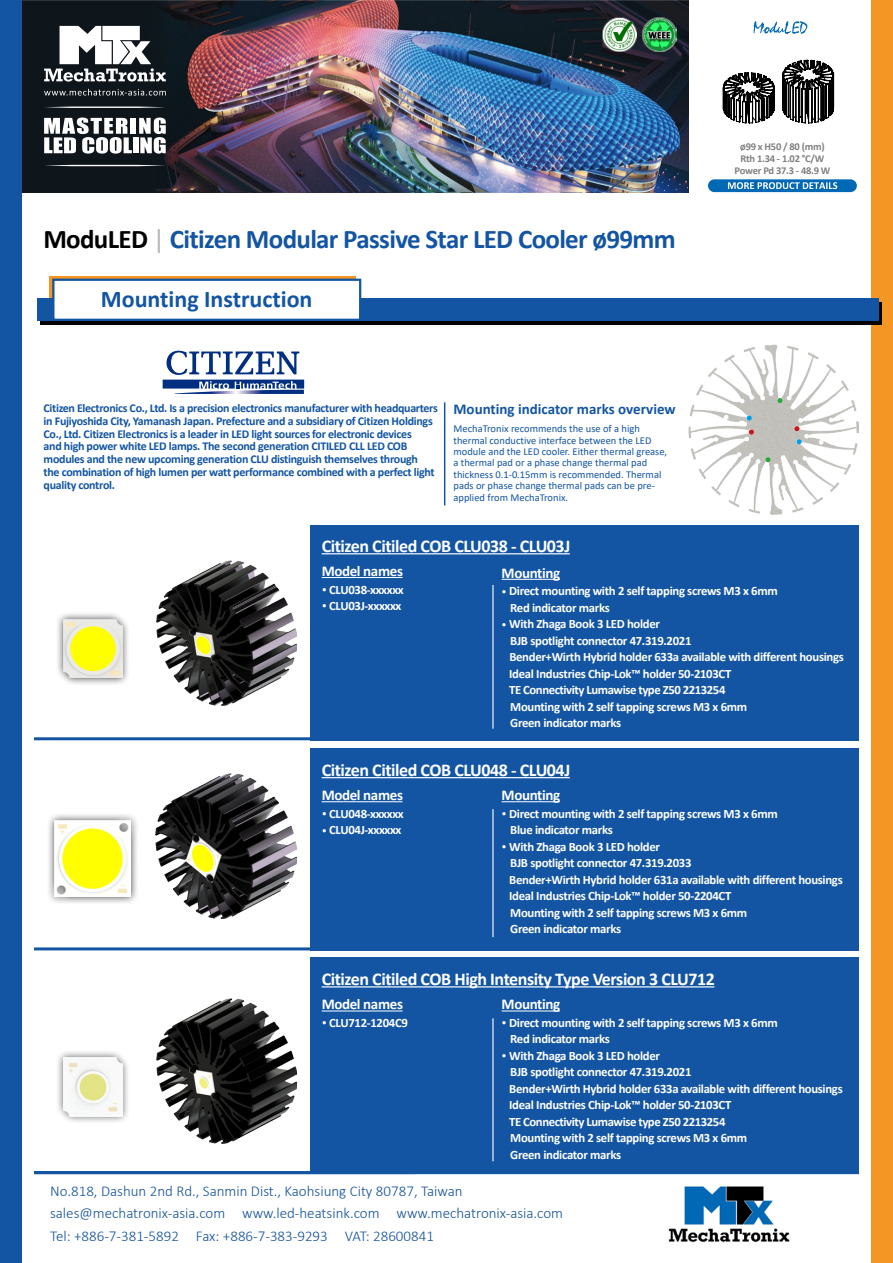
<style>
.page{position:relative;width:893px;height:1263px;background:#fff}
.page>*{position:absolute;margin:0;border:0;box-sizing:border-box;transform-origin:0 0}
.t1{font:700 27px "Calibri";letter-spacing:-.025em;color:#1355a3}
.t2{font:700 24px "Calibri";color:#1355a3}
.t3{font:700 18px "Calibri";letter-spacing:-.025em;color:#fff}
.t4{font:300 15px/22.5px "Calibri";color:#125198}
.t5{font:700 15px "Calibri";letter-spacing:-.025em;color:#fff}
.t6{font:700 15px "Calibri";color:#1355a3}
.t7{font:700 12.75px/16.5px "Calibri";letter-spacing:-.025em;color:#fff}
.t8{font:700 12px/12.8px "Calibri";letter-spacing:-.025em;color:#1355a3}
.t9{font:10.5px/11.4px "Calibri";color:#1355a3}
.t10{font:700 10.5px/12px "Calibri";letter-spacing:-.025em;color:#808080;text-align:center}
.s1{color:#000}
.s2{font-weight:400;color:#b5b6b6}
.s3{font-weight:400;font-size:10.5px}
</style>
<div class="page">
<img style="left:21px;top:0;width:668px;height:192px">
<div style="left:872px;top:0;width:21px;height:1263px;background:#f49624"></div>
<div style="left:0;top:0;width:21px;height:1263px;background:#1355a3"></div>
<img style="left:668px;top:1186px;width:122px;height:57px">
<img style="left:602px;top:17px;width:34px;height:34px">
<img style="left:642px;top:17px;width:34px;height:34px">
<svg style="left:44px;top:26px;width:122px;height:56px"></svg>
<svg style="left:44px;top:89px;width:122px;height:7px"></svg>
<svg style="left:44px;top:107px;width:122px;height:1px"></svg>
<svg style="left:44px;top:165px;width:122px;height:1px"></svg>
<div style="left:131px;top:118px;width:5px;height:16px;background:#fff"></div>
<svg style="left:44px;top:118px;width:88px;height:36px"></svg>
<div style="left:133px;top:137px;width:5px;height:16px;background:#fff"></div>
<svg style="left:139px;top:118px;width:27px;height:36px"></svg>
<div style="left:708px;top:179px;width:149px;height:13px;background:#0068b4;border-radius:6px"></div>
<svg style="left:728px;top:182px;width:109px;height:7px"></svg>
<svg style="left:754px;top:21px;width:53px;height:13px"></svg>
<svg style="left:723px;top:60px;width:111px;height:63px"></svg>
<svg style="left:49px;top:276px;width:307px;height:22px"></svg>
<svg style="left:40px;top:302px;width:842px;height:22px;background:#030e1b"></svg>
<div style="left:37px;top:298px;width:842px;height:22px;background:#1355a3"></div>
<div style="left:52px;top:279px;width:309px;height:42px;background:#fff;border:2px solid #1355a3"></div>
<hr style="left:444px;top:402px;width:1px;height:103px;background:#1355a3">
<img style="left:689px;top:344px;width:170px;height:170px">
<svg style="left:794px;top:426px;width:5px;height:5px"></svg>
<svg style="left:777px;top:398px;width:5px;height:5px"></svg>
<svg style="left:765px;top:457px;width:5px;height:5px"></svg>
<svg style="left:749px;top:429px;width:5px;height:6px"></svg>
<svg style="left:747px;top:415px;width:5px;height:5px"></svg>
<svg style="left:796px;top:439px;width:5px;height:5px"></svg>
<div style="left:311px;top:525px;width:548px;height:215px;background:#1355a3"></div>
<div style="left:311px;top:748px;width:548px;height:202px;background:#1355a3"></div>
<hr style="left:322px;top:577px;width:81px;height:1px;background:#fff">
<hr style="left:322px;top:801px;width:81px;height:1px;background:#fff">
<hr style="left:492px;top:585px;width:2px;height:144px;background:#fff">
<hr style="left:492px;top:809px;width:2px;height:128px;background:#fff">
<hr style="left:322px;top:553px;width:248px;height:1px;background:#fff">
<hr style="left:322px;top:777px;width:248px;height:1px;background:#fff">
<hr style="left:34px;top:737px;width:382px;height:3px;background:#1355a3">
<hr style="left:34px;top:947px;width:382px;height:3px;background:#1355a3">
<hr style="left:502px;top:579px;width:58px;height:1px;background:#fff">
<hr style="left:502px;top:801px;width:58px;height:1px;background:#fff">
<div style="left:55px;top:611px;width:75px;height:75px;background:#000;opacity:.75"></div>
<img style="left:63px;top:619px;width:59px;height:59px">
<div style="left:47px;top:813px;width:92px;height:92px;background:#000;opacity:.75"></div>
<img style="left:55px;top:821px;width:76px;height:76px">
<img style="left:156px;top:561px;width:141px;height:144px">
<img style="left:156px;top:774px;width:141px;height:144px">
<svg style="left:163px;top:351px;width:141px;height:43px"></svg>
<div style="left:55px;top:1049px;width:75px;height:75px;background:#000;opacity:.65"></div>
<img style="left:63px;top:1058px;width:59px;height:58px">
<div style="left:311px;top:957px;width:548px;height:217px;background:#1355a3"></div>
<hr style="left:322px;top:1010px;width:81px;height:1px;background:#fff">
<hr style="left:492px;top:1018px;width:2px;height:143px;background:#fff">
<hr style="left:322px;top:986px;width:392px;height:1px;background:#fff">
<hr style="left:34px;top:1171px;width:382px;height:3px;background:#1355a3">
<hr style="left:502px;top:1010px;width:58px;height:1px;background:#fff">
<img style="left:156px;top:999px;width:141px;height:144px">
<p class="t1" style="left:43px;top:220px;width:634px"><span class="s1">ModuLED</span> <span class="s2">|</span> Citizen Modular Passive Star LED Cooler ø99mm</p>
<p class="t2" style="left:101px;top:282px;width:213px">Mounting Instruction</p>
<p class="t8" style="left:44px;top:402px;width:396px">Citizen Electronics Co., Ltd. Is a precision electronics manufacturer with headquarters in Fujiyoshida City, Yamanash Japan. Prefecture and a subsidiary of Citizen Holdings Co., Ltd. Citizen Electronics is a leader in LED light sources for electronic devices<br>and high power white LED lamps. The second generation CITILED CLL LED COB modules and the new upcoming generation CLU distinguish themselves through<br>the combination of high lumen per watt performance combined with a perfect light quality control.</p>
<p class="t6" style="left:453px;top:398px;width:224px">Mounting indicator marks overview</p>
<p class="t9" style="left:453px;top:423px;width:215px">MechaTronix recommends the use of a high thermal conductive interface between the LED module and the LED cooler. Either thermal grease, a thermal pad or a phase change thermal pad thickness 0.1-0.15mm is recommended. Thermal pads or phase change thermal pads can be pre&shy;applied from MechaTronix.</p>
<p class="t3" style="left:322px;top:533px;width:250px">Citizen Citiled COB CLU038 - CLU03J</p>
<p class="t10" style="left:734px;top:140px;width:97px">ø99 x H50 / 80 (mm)<br>Rth 1.34 - 1.02 °C/W<br>Power Pd 37.3 - 48.9 W</p>
<p class="t5" style="left:322px;top:560px;width:83px">Model names</p>
<p class="t7" style="left:322px;top:581px;width:84px"><span class="s3">•</span> CLU038-xxxxxx</p>
<p class="t7" style="left:322px;top:597px;width:81px"><span class="s3">•</span> CLU03J-xxxxxx</p>
<p class="t5" style="left:502px;top:562px;width:60px">Mounting</p>
<p class="t7" style="left:502px;top:583px;width:278px"><span class="s3">•</span> Direct mounting with 2 self tapping screws M3 x 6mm</p>
<p class="t7" style="left:510px;top:599px;width:101px">Red indicator marks</p>
<p class="t7" style="left:502px;top:616px;width:160px"><span class="s3">•</span> With Zhaga Book 3 LED holder</p>
<p class="t7" style="left:510px;top:632px;width:183px">BJB spotlight connector 47.319.2021</p>
<p class="t7" style="left:509px;top:649px;width:336px">Bender+Wirth Hybrid holder 633a available with different housings Ideal Industries Chip-Lok™ holder 50-2103CT<br>TE Connectivity Lumawise type Z50 2213254<br>Mounting with 2 self tapping screws M3 x 6mm</p>
<p class="t7" style="left:510px;top:715px;width:112px">Green indicator marks</p>
<p class="t3" style="left:322px;top:757px;width:250px">Citizen Citiled COB CLU048 - CLU04J</p>
<p class="t5" style="left:322px;top:784px;width:83px">Model names</p>
<p class="t7" style="left:322px;top:805px;width:84px"><span class="s3">•</span> CLU048-xxxxxx</p>
<p class="t7" style="left:322px;top:821px;width:81px"><span class="s3">•</span> CLU04J-xxxxxx</p>
<p class="t5" style="left:502px;top:784px;width:60px">Mounting</p>
<p class="t7" style="left:502px;top:805px;width:278px"><span class="s3">•</span> Direct mounting with 2 self tapping screws M3 x 6mm</p>
<p class="t7" style="left:510px;top:821px;width:104px">Blue indicator marks</p>
<p class="t7" style="left:502px;top:838px;width:160px"><span class="s3">•</span> With Zhaga Book 3 LED holder</p>
<p class="t7" style="left:509px;top:854px;width:335px">BJB spotlight connector 47.319.2033<br>Bender+Wirth Hybrid holder 631a available with different housings</p>
<p class="t7" style="left:509px;top:887px;width:240px">Ideal Industries Chip-Lok™ holder 50-2204CT<br>Mounting with 2 self tapping screws M3 x 6mm</p>
<p class="t7" style="left:510px;top:920px;width:112px">Green indicator marks</p>
<p class="t3" style="left:322px;top:966px;width:395px">Citizen Citiled COB High Intensity Type Version 3 CLU712</p>
<p class="t5" style="left:502px;top:994px;width:60px">Mounting</p>
<p class="t7" style="left:502px;top:1014px;width:278px"><span class="s3">•</span> Direct mounting with 2 self tapping screws M3 x 6mm</p>
<p class="t7" style="left:510px;top:1031px;width:101px">Red indicator marks</p>
<p class="t7" style="left:502px;top:1047px;width:160px"><span class="s3">•</span> With Zhaga Book 3 LED holder</p>
<p class="t7" style="left:510px;top:1064px;width:183px">BJB spotlight connector 47.319.2021</p>
<p class="t7" style="left:509px;top:1080px;width:335px">Bender+Wirth Hybrid holder 633a available with different housings Ideal Industries Chip-Lok™ holder 50-2103CT<br>TE Connectivity Lumawise type Z50 2213254<br>Mounting with 2 self tapping screws M3 x 6mm</p>
<p class="t7" style="left:510px;top:1146px;width:112px">Green indicator marks</p>
<p class="t5" style="left:322px;top:994px;width:83px">Model names</p>
<p class="t7" style="left:322px;top:1014px;width:88px"><span class="s3">•</span> CLU712-1204C9</p>
<p class="t4" style="left:50px;top:1179px;width:515px">No.818, Dashun 2nd Rd., Sanmin Dist., Kaohsiung City 80787, Taiwan sales@mechatronix-asia.com www.led-heatsink.com www.mechatronix-asia.com<br>Tel: +886-7-381-5892 Fax: +886-7-383-9293 VAT: 28600841</p>
</div>
